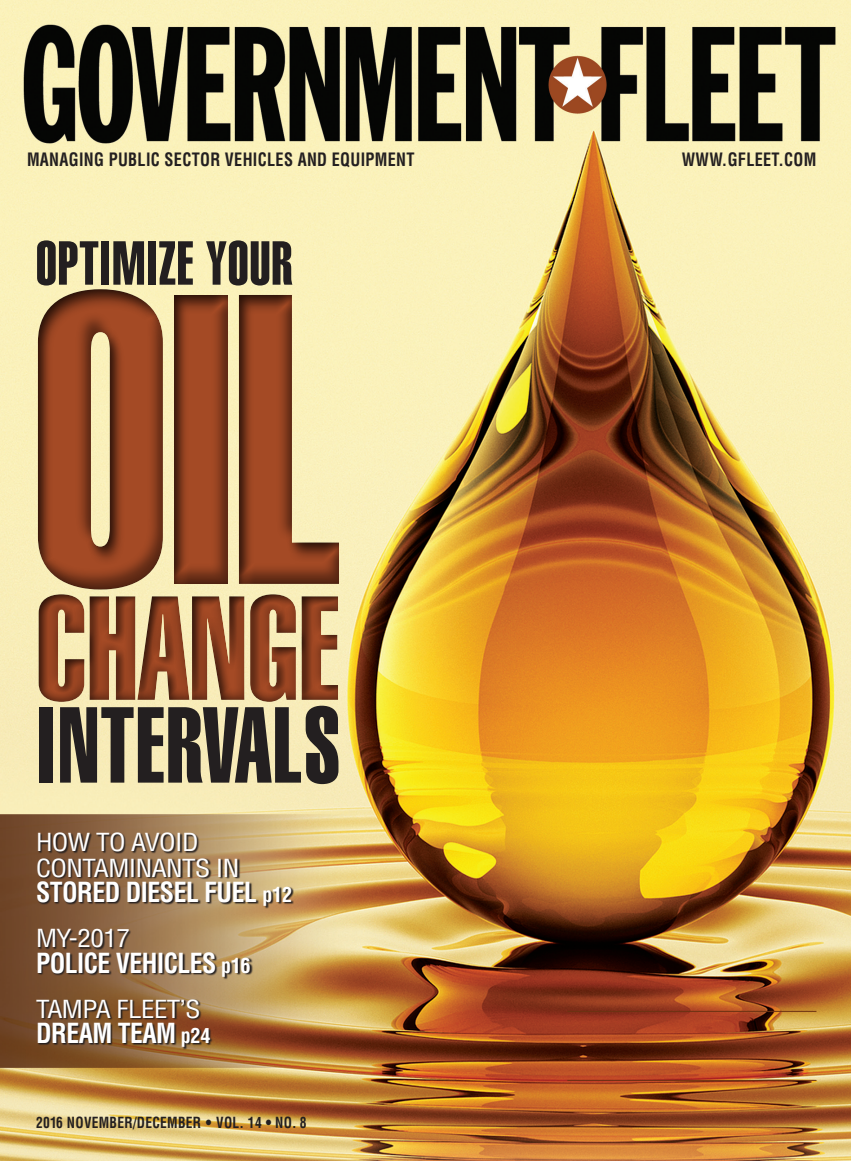
<style>
.page{position:relative;width:851px;height:1161px;background:#fff}
.page>*{position:absolute;margin:0;border:0;box-sizing:border-box;transform-origin:0 0}
.t1{font:405.9px "Helvetica LT Std Extra Comp";color:#a44a25;scale:.93 1}
.t2{font:145.35px "Helvetica LT Std Extra Comp";color:#a44a25;scale:.95 1}
.headline{font:105.9px "Helvetica LT Std Extra Comp";letter-spacing:.02em;color:#231f20;scale:.92 1}
.headline-2{font:61.05px "Helvetica LT Std Extra Comp";letter-spacing:.02em;color:#231f20;scale:.92 1}
.text2{font:700 condensed 27px "Helvetica LT Std";letter-spacing:-.02em;color:#fff;scale:.95 1}
.text2-2{font:condensed 24.3px "Helvetica LT Std";letter-spacing:-.02em;color:#fff;scale:1.11 1}
.Bobit{font:700 condensed 18px "Helvetica LT Std";letter-spacing:.02em;color:#231f20;scale:.9 1}
.Bobit-2{font:700 condensed 15px "Helvetica LT Std";letter-spacing:.02em;color:#231f20;scale:.9 1}
.s1{font-size:20.25px}
</style>
<div class="page">
<img style="left:0;top:0;width:850px;height:1161px">
<hr style="left:567px;top:1011px;width:249px;height:1px;background:#6b3212">
<hr style="left:567px;top:1080px;width:249px;height:1px;background:#6b3212">
<div style="left:18px;top:560px;width:459px;height:178px;background:#231f20;opacity:.75"></div>
<svg style="left:37px;top:833px;width:256px;height:217px"></svg>
<div style="left:0;top:195px;width:719px;height:493px;background:#231f20;opacity:.75"></div>
<p class="Bobit" style="left:27px;top:148px;width:432px">MANAGING PUBLIC SECTOR VEHICLES AND EQUIPMENT</p>
<p class="Bobit" style="left:681px;top:148px;width:151px">WWW.GFLEET.COM</p>
<p class="headline-2" style="left:36px;top:226px;width:280px">OPTIMIZE YOUR</p>
<h1 class="t1" style="left:31px;top:196px;width:337px">OIL</h1>
<h2 class="t2" style="left:36px;top:561px;width:321px">CHANGE</h2>
<p class="headline" style="left:36px;top:681px;width:332px">INTERVALS</p>
<p class="text2-2" style="left:36px;top:827px;width:148px">HOW TO AVOID</p>
<p class="text2-2" style="left:36px;top:853px;width:185px">CONTAMINANTS IN</p>
<p class="text2" style="left:36px;top:875px;width:271px">STORED DIESEL FUEL <span class="s1">p12</span></p>
<p class="text2-2" style="left:36px;top:923px;width:86px">MY-2017</p>
<p class="text2" style="left:36px;top:946px;width:227px">POLICE VEHICLES <span class="s1">p16</span></p>
<p class="text2-2" style="left:36px;top:994px;width:150px">TAMPA FLEET’S</p>
<p class="text2" style="left:36px;top:1016px;width:185px">DREAM TEAM <span class="s1">p24</span></p>
<p class="Bobit-2" style="left:36px;top:1113px;width:302px">2016 NOVEMBER/DECEMBER • VOL. 14 • NO. 8</p>
</div>
